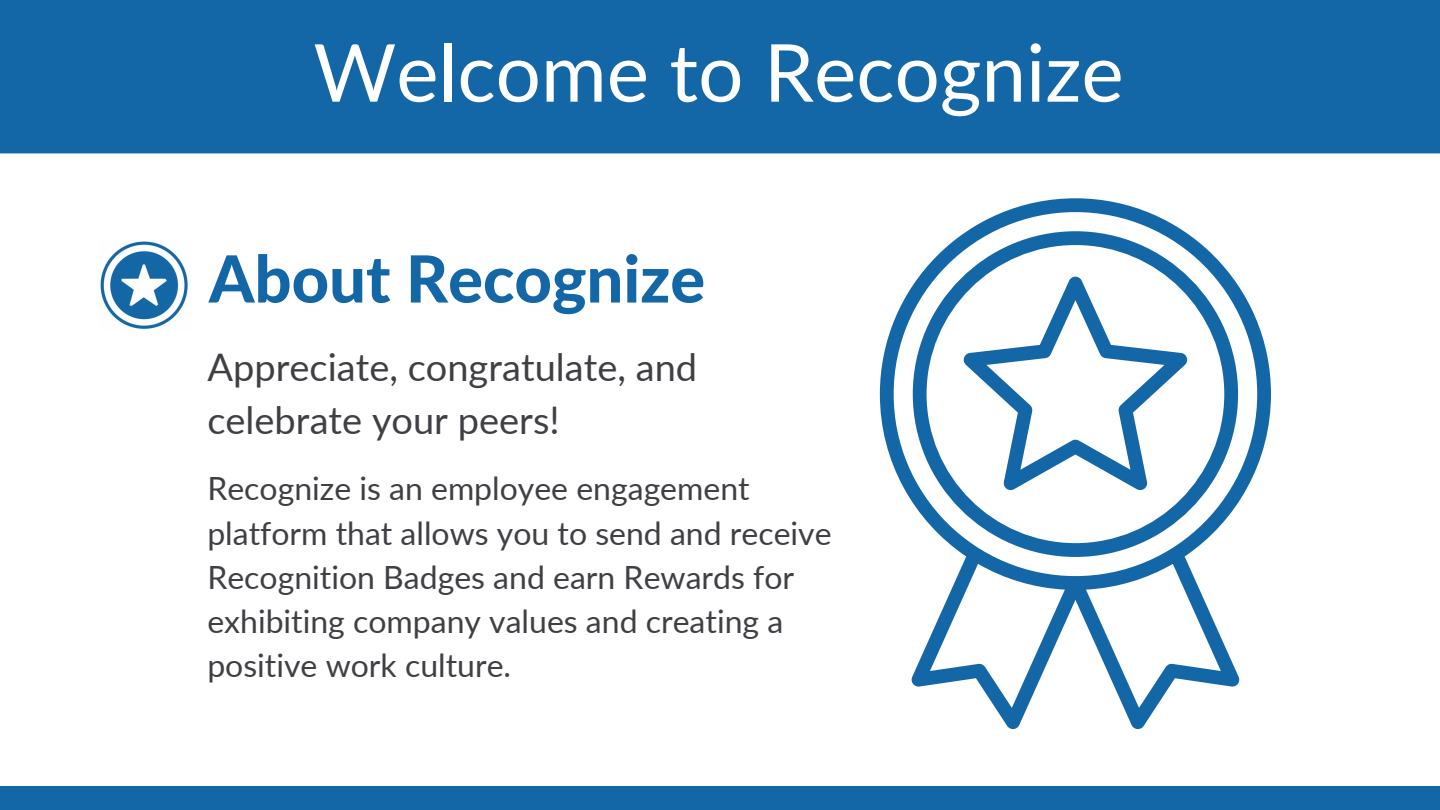
<style>
.page{position:relative;width:1440px;height:810px;background:#fff}
.page>*{position:absolute;margin:0;border:0;box-sizing:border-box;transform-origin:0 0}
.t1{font:80px "Lato";color:#fff}
.t2{font:800 65px "Lato";color:#1467a6}
.t3{font:38px/52.5px "Lato";color:#403f44}
.t4{font:32px/44.2px "Lato";color:#403f44}
</style>
<div class="page">
<div style="left:0;top:0;width:1440px;height:153px;background:#1467a6"></div>
<div style="left:0;top:786px;width:1440px;height:24px;background:#1467a6"></div>
<img style="left:100px;top:241px;width:88px;height:88px">
<svg style="left:880px;top:198px;width:391px;height:531px"></svg>
<p class="t1" style="left:313px;top:23px;width:812px">Welcome to Recognize</p>
<p class="t2" style="left:209px;top:238px;width:498px">About Recognize</p>
<p class="t3" style="left:207px;top:340px;width:491px">Appreciate, congratulate, and celebrate your peers!</p>
<p class="t4" style="left:207px;top:466px;width:626px">Recognize is an employee engagement platform that allows you to send and receive Recognition Badges and earn Rewards for exhibiting company values and creating a positive work culture.</p>
</div>
